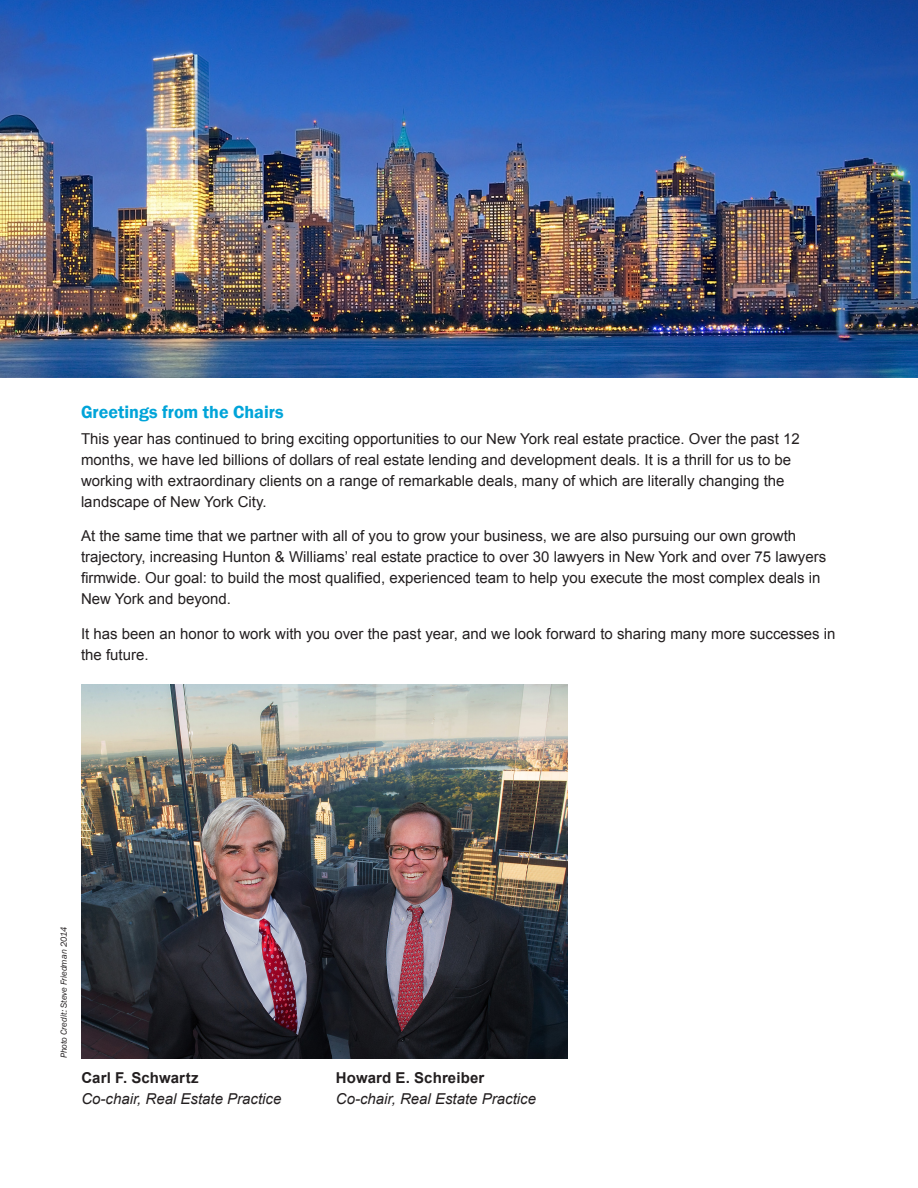
<style>
.page{position:relative;width:918px;height:1188px;background:#fff}
.page>*{position:absolute;margin:0;border:0;box-sizing:border-box;transform-origin:0 0}
._02__Head_Level_One{font:600 18px "Franklin Gothic";color:#00a4d9}
._02__Body{font:15px/21px "Arial";color:#231f20}
._02__Body-2{font:italic 15px/21px "Arial";color:#231f20}
._06__Quote_Attribute{font:italic 9px "Franklin Gothic";letter-spacing:-.01em;color:#231f20}
.s1{font-weight:700;font-style:normal}
</style>
<div class="page">
<img style="left:81px;top:684px;width:486px;height:374px">
<img style="left:0;top:0;width:918px;height:378px">
<p class="_02__Head_Level_One" style="left:81px;top:401px;width:204px">Greetings from the Chairs</p>
<p class="_02__Body" style="left:81px;top:428px;width:720px">This year has continued to bring exciting opportunities to our New York real estate practice. Over the past 12 months, we have led billions of dollars of real estate lending and development deals. It is a thrill for us to be working with extraordinary clients on a range of remarkable deals, many of which are literally changing the landscape of New York City.</p>
<p class="_02__Body" style="left:81px;top:526px;width:747px">At the same time that we partner with all of you to grow your business, we are also pursuing our own growth trajectory, increasing Hunton &amp; Williams’ real estate practice to over 30 lawyers in New York and over 75 lawyers firmwide. Our goal: to build the most qualified, experienced team to help you execute the most complex deals in New York and beyond.</p>
<p class="_02__Body" style="left:81px;top:623px;width:756px">It has been an honor to work with you over the past year, and we look forward to sharing many more successes in the future.</p>
<p class="_06__Quote_Attribute" style="left:58px;top:1058px;width:133px;rotate:-90deg">Photo Credit: Steve Friedman 2014</p>
<p class="_02__Body-2" style="left:81px;top:1067px;width:202px"><span class="s1">Carl F. Schwartz<br></span>Co-chair, Real Estate Practice</p>
<p class="_02__Body-2" style="left:336px;top:1067px;width:202px"><span class="s1">Howard E. Schreiber<br></span>Co-chair, Real Estate Practice</p>
</div>
